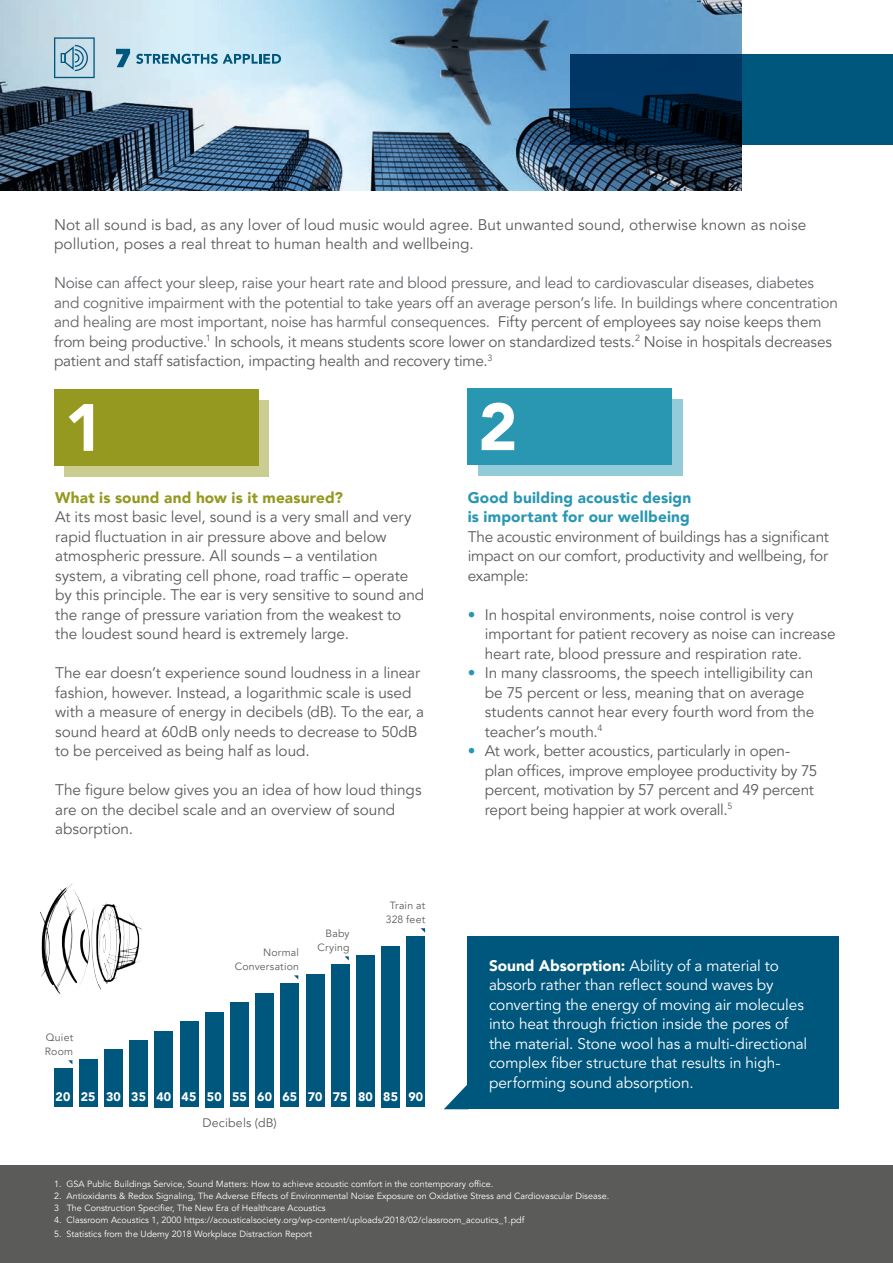
<style>
.page{position:relative;width:893px;height:1263px;background:#fff}
.page>*{position:absolute;margin:0;border:0;box-sizing:border-box;transform-origin:0 0}
.t1{font:900 66px "Avenir LT Pro";color:#fff}
.t2{font:15.3px/19.5px "Avenir LT Pro";letter-spacing:-.005em;color:#5b5b59}
.t3{font:15.3px/19.5px "Avenir LT Pro";letter-spacing:-.015em;color:#63656a}
.t4{font:15.3px/19.5px "Avenir LT Pro";letter-spacing:-.005em;color:#fff}
.t5{font:900 15.3px/19.5px "Avenir LT Pro";letter-spacing:.01em;color:#2997b2}
.t6{font:900 15.3px "Avenir LT Pro";letter-spacing:.01em;color:#959920}
.t7{font:900 12.3px "Avenir LT Pro";letter-spacing:.015em;color:#fff}
.t8{font:12.3px "Avenir LT Pro";letter-spacing:.015em;color:#5b5b59}
.t9{font:10.5px/13.5px "Avenir LT Pro";letter-spacing:.02em;color:#5b5b59;text-align:right}
.t10{font:9px "Avenir LT Pro";color:#fff}
.s1{color:#5b5b59}
.s2{color:#2997b2}
.s3{font-weight:900}
</style>
<div class="page">
<img style="left:0;top:0;width:741px;height:190px">
<svg style="left:570px;top:54px;width:323px;height:91px;background:#003c5f"></svg>
<svg style="left:136px;top:54px;width:145px;height:10px"></svg>
<svg style="left:116px;top:49px;width:14px;height:18px"></svg>
<div style="left:0;top:1166px;width:893px;height:97px;background:#5b5b59"></div>
<div style="left:468px;top:936px;width:371px;height:173px;background:#00577d"></div>
<div style="left:65px;top:400px;width:204px;height:76px;background:#cacc90"></div>
<div style="left:54px;top:389px;width:204px;height:77px;background:#959920"></div>
<div style="left:478px;top:399px;width:204px;height:77px;background:#94cbd8"></div>
<div style="left:468px;top:388px;width:204px;height:77px;background:#2997b2"></div>
<svg style="left:54px;top:37px;width:41px;height:41px;background:#99bdce"></svg>
<div style="left:54px;top:1068px;width:18px;height:39px;background:#00577d"></div>
<div style="left:79px;top:1059px;width:19px;height:48px;background:#00577d"></div>
<div style="left:104px;top:1050px;width:19px;height:57px;background:#00577d"></div>
<div style="left:129px;top:1040px;width:19px;height:67px;background:#00577d"></div>
<div style="left:154px;top:1031px;width:19px;height:76px;background:#00577d"></div>
<div style="left:180px;top:1021px;width:18px;height:86px;background:#00577d"></div>
<div style="left:205px;top:1012px;width:19px;height:95px;background:#00577d"></div>
<div style="left:230px;top:1002px;width:19px;height:105px;background:#00577d"></div>
<div style="left:255px;top:993px;width:19px;height:114px;background:#00577d"></div>
<div style="left:280px;top:984px;width:19px;height:123px;background:#00577d"></div>
<div style="left:306px;top:974px;width:18px;height:133px;background:#00577d"></div>
<div style="left:331px;top:965px;width:19px;height:142px;background:#00577d"></div>
<div style="left:356px;top:955px;width:19px;height:152px;background:#00577d"></div>
<div style="left:381px;top:946px;width:19px;height:161px;background:#00577d"></div>
<div style="left:406px;top:936px;width:19px;height:171px;background:#00577d"></div>
<svg style="left:345px;top:956px;width:4px;height:4px"></svg>
<svg style="left:421px;top:928px;width:4px;height:5px"></svg>
<img style="left:40px;top:883px;width:103px;height:111px">
<svg style="left:444px;top:1083px;width:24px;height:26px"></svg>
<p class="t2" style="left:54px;top:215px;width:754px">Not all sound is bad, as any lover of loud music would agree. But unwanted sound, otherwise known as noise pollution, poses a real threat to human health and wellbeing.</p>
<p class="t3" style="left:54px;top:273px;width:785px">Noise can affect your sleep, raise your heart rate and blood pressure, and lead to cardiovascular diseases, diabetes and cognitive impairment with the potential to take years off an average person’s life. In buildings where concentration and healing are most important, noise has harmful consequences. <span class="s1">Fifty percent of employees say noise keeps them from being productive.</span><sup>1</sup> <span class="s1">In schools, it means students score lower on standardized tests.</span><sup>2</sup> <span class="s1">Noise in hospitals decreases patient and staff satisfaction, impacting health and recovery time.</span><sup>3</sup></p>
<p class="t1" style="left:65px;top:388px;width:41px">1</p>
<p class="t1" style="left:478px;top:387px;width:41px">2</p>
<p class="t6" style="left:55px;top:488px;width:289px">What is sound and how is it measured?</p>
<p class="t2" style="left:55px;top:507px;width:370px">At its most basic level, sound is a very small and very rapid fluctuation in air pressure above and below atmospheric pressure. All sounds – a ventilation system, a vibrating cell phone, road traffic – operate by this principle. The ear is very sensitive to sound and the range of pressure variation from the weakest to the loudest sound heard is extremely large.</p>
<p class="t2" style="left:55px;top:663px;width:370px">The ear doesn’t experience sound loudness in a linear fashion, however. Instead, a logarithmic scale is used with a measure of energy in decibels (dB). To the ear, a sound heard at 60dB only needs to decrease to 50dB to be perceived as being half as loud.</p>
<p class="t2" style="left:55px;top:780px;width:368px">The figure below gives you an idea of how loud things are on the decibel scale and an overview of sound absorption.</p>
<p class="t9" style="left:45px;top:1031px;width:30px;text-align:left">Quiet<br>Room</p>
<p class="t9" style="left:235px;top:946px;width:66px">Normal<br>Conversation</p>
<p class="t9" style="left:317px;top:927px;width:34px">Baby<br>Crying</p>
<p class="t9" style="left:386px;top:899px;width:41px;text-align:center">Train at<br>328 feet</p>
<p class="t7" style="left:56px;top:1089px;width:16px">20</p>
<p class="t7" style="left:81px;top:1089px;width:16px">25</p>
<p class="t7" style="left:106px;top:1089px;width:16px">30</p>
<p class="t7" style="left:131px;top:1089px;width:16px">35</p>
<p class="t7" style="left:156px;top:1089px;width:16px">40</p>
<p class="t7" style="left:182px;top:1089px;width:16px">45</p>
<p class="t7" style="left:207px;top:1089px;width:16px">50</p>
<p class="t7" style="left:232px;top:1089px;width:16px">55</p>
<p class="t7" style="left:257px;top:1089px;width:16px">60</p>
<p class="t7" style="left:282px;top:1089px;width:16px">65</p>
<p class="t7" style="left:308px;top:1089px;width:16px">70</p>
<p class="t7" style="left:333px;top:1089px;width:16px">75</p>
<p class="t7" style="left:358px;top:1089px;width:16px">80</p>
<p class="t7" style="left:383px;top:1089px;width:16px">85</p>
<p class="t7" style="left:408px;top:1089px;width:16px">90</p>
<p class="t8" style="left:202px;top:1115px;width:76px">Decibels (dB)</p>
<p class="t5" style="left:468px;top:487px;width:225px">Good building acoustic design is important for our wellbeing</p>
<p class="t2" style="left:468px;top:527px;width:363px;text-align:justify">The acoustic environment of buildings has a significant impact on our comfort, productivity and wellbeing, for example:</p>
<p class="t2" style="left:485px;top:605px;width:352px;text-indent:-17px"><span class="s2">•</span> In hospital environments, noise control is very important for patient recovery as noise can increase heart rate, blood pressure and respiration rate.</p>
<p class="t2" style="left:485px;top:663px;width:331px;text-indent:-17px"><span class="s2">•</span> In many classrooms, the speech intelligibility can be 75 percent or less, meaning that on average students cannot hear every fourth word from the teacher’s mouth.<sup>4</sup></p>
<p class="t2" style="left:485px;top:741px;width:334px;text-indent:-17px"><span class="s2">•</span> At work, better acoustics, particularly in open&shy;plan offices, improve employee productivity by 75 percent, motivation by 57 percent and 49 percent report being happier at work overall.<sup>5</sup></p>
<p class="t4" style="left:489px;top:956px;width:320px"><span class="s3">Sound Absorption:</span> Ability of a material to absorb rather than reflect sound waves by converting the energy of moving air molecules into heat through friction inside the pores of the material. Stone wool has a multi-directional complex fiber structure that results in high&shy;performing sound absorption.</p>
<p class="t10" style="left:54px;top:1179px;width:441px">1. GSA Public Buildings Service, Sound Matters: How to achieve acoustic comfort in the contemporary office.</p>
<p class="t10" style="left:54px;top:1191px;width:557px">2. Antioxidants &amp; Redox Signaling, The Adverse Effects of Environmental Noise Exposure on Oxidative Stress and Cardiovascular Disease.</p>
<p class="t10" style="left:54px;top:1203px;width:273px">3 The Construction Specifier, The New Era of Healthcare Acoustics</p>
<p class="t10" style="left:54px;top:1215px;width:472px">4. Classroom Acoustics 1, 2000 https://acousticalsociety.org/wp-content/uploads/2018/02/classroom_acoutics_1.pdf</p>
<p class="t10" style="left:54px;top:1228px;width:260px">5. Statistics from the Udemy 2018 Workplace Distraction Report</p>
</div>
